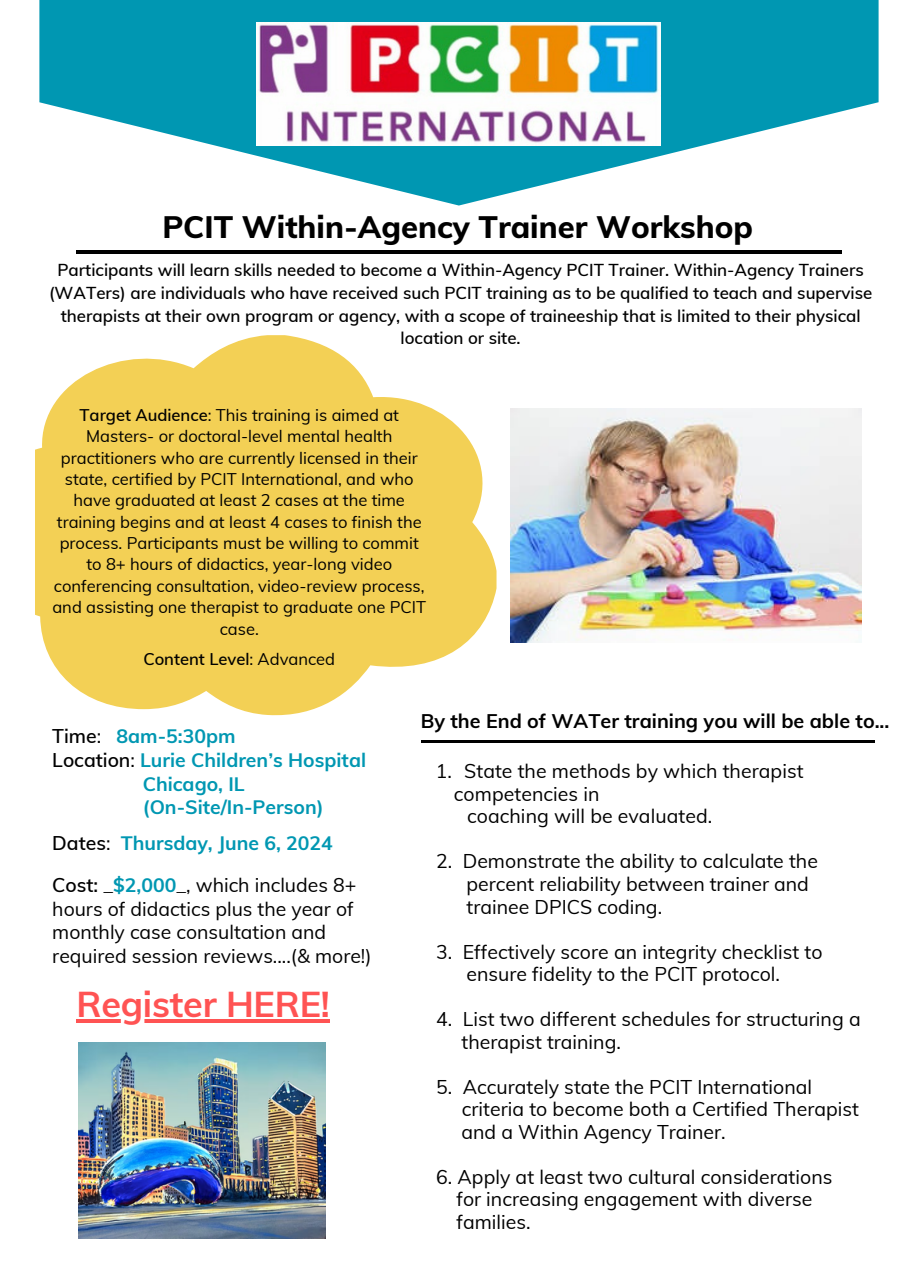
<style>
.page{position:relative;width:918px;height:1263px;background:#fff}
.page>*{position:absolute;margin:0;border:0;box-sizing:border-box;transform-origin:0 0}
.t1{font:700 36px "Muli";letter-spacing:-.005em;color:#ff5353}
.t2{font:800 31.05px "Muli";color:#000}
.t3{font:700 19.65px "Muli";color:#000}
.t4{font:19.5px/22.5px "Muli";color:#000}
.t5{font:700 19.5px/41.7px "Muli";color:#0097b2}
.t6{font:600 16.95px/22.5px "Muli";color:#000;text-align:center}
.t7{font:16.5px/21.3px "Muli";color:#000;text-align:center}
.t8{font:600 16.5px "Muli";color:#000}
.s1{font-weight:600}
.s2{font-weight:400}
.s3{font-weight:600;color:#000}
.s4{font-weight:400;color:#000}
</style>
<div class="page">
<svg style="left:39px;top:0;width:840px;height:205px;fill:#0097b2"></svg>
<img style="left:257px;top:23px;width:404px;height:122px">
<svg style="left:35px;top:335px;width:462px;height:381px;fill:#f3d055"></svg>
<hr style="left:76px;top:250px;width:766px;height:3px;background:#000">
<hr style="left:421px;top:740px;width:453px;height:2px;background:#000">
<img style="left:511px;top:408px;width:351px;height:234px">
<hr style="left:76px;top:1019px;width:254px;height:3px;background:#ff5353">
<img style="left:79px;top:1042px;width:246px;height:196px">
<p class="t2" style="left:162px;top:207px;width:592px">PCIT Within-Agency Trainer Workshop</p>
<h4 class="t6" style="left:49px;top:259px;width:825px">Participants will learn skills needed to become a Within-Agency PCIT Trainer. Within-Agency Trainers (WATers) are individuals who have received such PCIT training as to be qualified to teach and supervise therapists at their own program or agency, with a scope of traineeship that is limited to their physical location or site.</h4>
<h4 class="t7" style="left:52px;top:404px;width:375px"><span class="s1">Target Audience</span>: This training is aimed at Masters- or doctoral-level mental health practitioners who are currently licensed in their state, certified by PCIT International, and who have graduated at least 2 cases at the time training begins and at least 4 cases to finish the process. Participants must be willing to commit to 8+ hours of didactics, year-long video conferencing consultation, video-review process, and assisting one therapist to graduate one PCIT case.</h4>
<h4 class="t8" style="left:143px;top:648px;width:193px">Content Level<span class="s2">: Advanced</span></h4>
<h4 class="t5" style="left:52px;top:715px;width:185px"><span class="s3">Time</span><span class="s4">:</span> 8am-5:30pm</h4>
<h4 class="t5" style="left:52px;top:738px;width:315px"><span class="s3">Location</span><span class="s4">:</span> Lurie Children’s Hospital</h4>
<h4 class="t5" style="left:143px;top:762px;width:104px">Chicago, IL</h4>
<h4 class="t5" style="left:143px;top:786px;width:182px">(On-Site/In-Person)</h4>
<h4 class="t5" style="left:52px;top:822px;width:306px"><span class="s3">Dates</span><span class="s4">:</span> Thursday, June 6, 2024<br><span class="s3">Cost:</span> <span class="s4">_</span>$2,000<span class="s4">_, which includes 8+</span></h4>
<h4 class="t4" style="left:52px;top:896px;width:321px;line-height:23.7px">hours of didactics plus the year of monthly case consultation and required session reviews....(&amp; more!)</h4>
<h4 class="t1" style="left:76px;top:980px;width:255px">Register HERE!</h4>
<h5 class="t3" style="left:421px;top:708px;width:470px">By the End of WATer training you will be able to...</h5>
<p class="t4" style="left:454px;top:759px;width:351px;text-indent:10px">State the methods by which therapist competencies in</p>
<p class="t4" style="left:436px;top:759px;width:18px">1.</p>
<p class="t4" style="left:467px;top:804px;width:247px">coaching will be evaluated.</p>
<p class="t4" style="left:467px;top:849px;width:353px;text-indent:-30px">2. Demonstrate the ability to calculate the percent reliability between trainer and trainee DPICS coding.</p>
<p class="t4" style="left:467px;top:939px;width:357px;text-indent:-30px">3. Effectively score an integrity checklist to ensure fidelity to the PCIT protocol.</p>
<h4 class="t4" style="left:462px;top:1007px;width:401px;text-indent:-25px">4. List two different schedules for structuring a therapist training.</h4>
<h1 class="t4" style="left:462px;top:1074px;width:399px;text-indent:-25px">5. Accurately state the PCIT International criteria to become both a Certified Therapist and a Within Agency Trainer.</h1>
<h3 class="t4" style="left:456px;top:1164px;width:378px;text-indent:-20px">6. Apply at least two cultural considerations for increasing engagement with diverse families.</h3>
</div>
